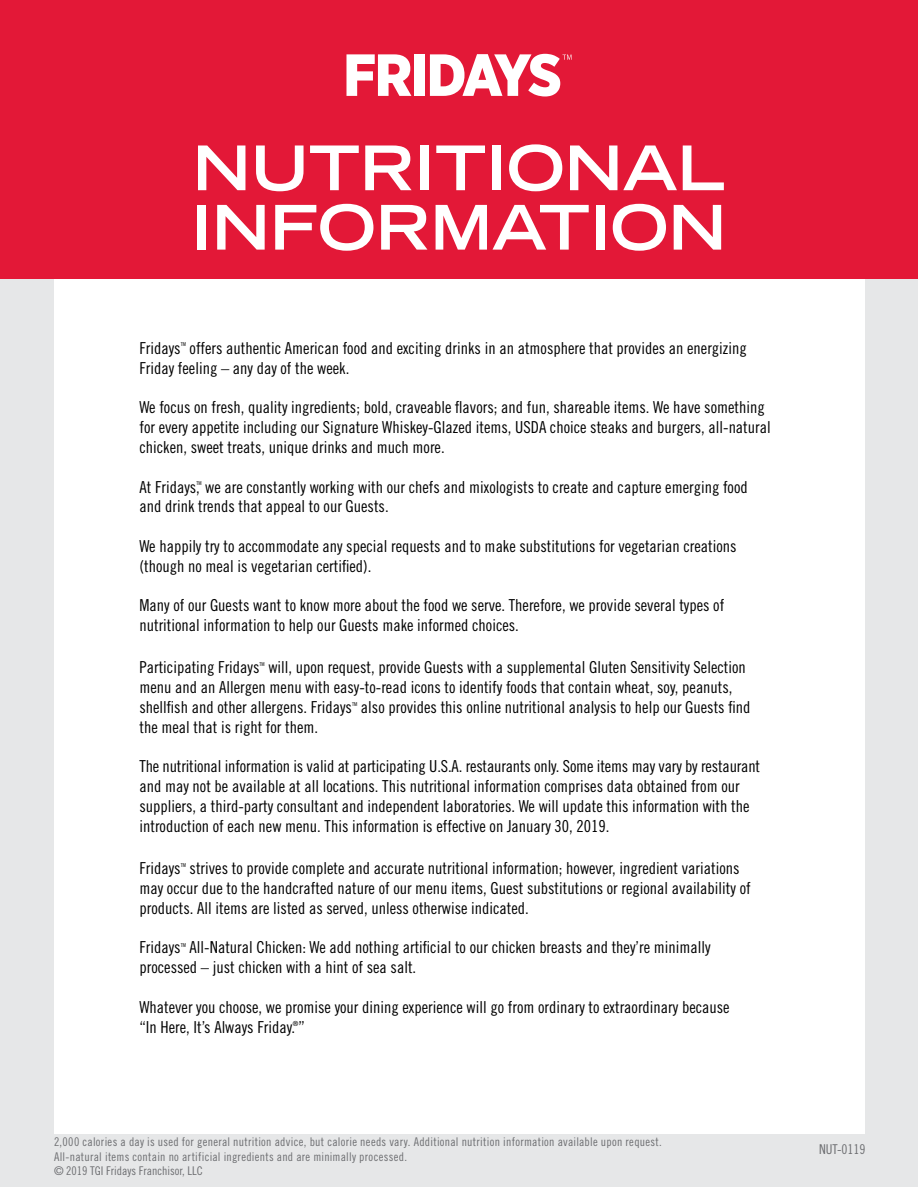
<style>
.page{position:relative;width:918px;height:1188px;background:#fff}
.page>*{position:absolute;margin:0;border:0;box-sizing:border-box;transform-origin:0 0}
.t1{font:700 expanded 61.5px/59.4px "Trade Gothic LT Std";color:#fff}
.t2{font:16.5px/19.8px "Trade Gothic LT Std Cn 18";color:#000}
.t3{font:13.5px "Trade Gothic LT Std Cn 18";color:#6d6e71}
.t4{font:12px/14.2px "Trade Gothic LT Std Cn 18";letter-spacing:.025em;color:#6d6e71}
.t5{font:7.05px "Trade Gothic LT Std Cn 18";color:#000}
.t6{font:5.25px "Trade Gothic LT Std Cn 18";color:#000}
</style>
<div class="page">
<div style="left:0;top:1135px;width:917px;height:52px;background:#e6e7e8"></div>
<div style="left:0;top:0;width:54px;height:1136px;background:#e6e7e8"></div>
<div style="left:866px;top:0;width:52px;height:1136px;background:#e6e7e8"></div>
<div style="left:0;top:0;width:918px;height:279px;background:#e31837"></div>
<svg style="left:347px;top:54px;width:64px;height:42px"></svg>
<div style="left:414px;top:54px;width:11px;height:42px;background:#fff"></div>
<svg style="left:430px;top:54px;width:141px;height:43px"></svg>
<h1 class="t1" style="left:191px;top:137px;width:536px">NUTRITIONAL<br>INFORMATION</h1>
<p class="t2" style="left:140px;top:338px;width:609px;text-indent:50px">offers authentic American food and exciting drinks in an atmosphere that provides an energizing<br>Friday feeling – any day of the week.</p>
<p class="t2" style="left:140px;top:397px;width:633px">We focus on fresh, quality ingredients; bold, craveable flavors; and fun, shareable items. We have something for every appetite including our Signature Whiskey-Glazed items, USDA choice steaks and burgers, all-natural chicken, sweet treats, unique drinks and much more.</p>
<p class="t2" style="left:140px;top:477px;width:610px">At Fridays, we are constantly working with our chefs and mixologists to create and capture emerging food</p>
<p class="t2" style="left:140px;top:338px;width:43px">Fridays</p>
<p class="t6" style="left:181px;top:341px;width:7px">TM</p>
<p class="t6" style="left:196px;top:480px;width:7px">TM</p>
<p class="t2" style="left:140px;top:496px;width:251px">and drink trends that appeal to our Guests.</p>
<p class="t2" style="left:140px;top:536px;width:599px">We happily try to accommodate any special requests and to make substitutions for vegetarian creations (though no meal is vegetarian certified).</p>
<p class="t2" style="left:140px;top:595px;width:586px">Many of our Guests want to know more about the food we serve. Therefore, we provide several types of nutritional information to help our Guests make informed choices.</p>
<p class="t2" style="left:140px;top:657px;width:122px">Participating Fridays</p>
<p class="t6" style="left:260px;top:661px;width:7px">TM</p>
<p class="t2" style="left:139px;top:657px;width:608px;text-indent:129px">will, upon request, provide Guests with a supplemental Gluten Sensitivity Selection menu and an Allergen menu with easy-to-read icons to identify foods that contain wheat, soy, peanuts, shellfish and other allergens. Fridays</p>
<p class="t6" style="left:352px;top:701px;width:7px">TM</p>
<p class="t2" style="left:361px;top:697px;width:391px">also provides this online nutritional analysis to help our Guests find</p>
<p class="t2" style="left:139px;top:717px;width:180px">the meal that is right for them.</p>
<p class="t2" style="left:139px;top:756px;width:622px">The nutritional information is valid at participating U.S.A. restaurants only. Some items may vary by restaurant and may not be available at all locations. This nutritional information comprises data obtained from our suppliers, a third-party consultant and independent laboratories. We will update this information with the introduction of each new menu. This information is effective on January 30, 2019.</p>
<p class="t2" style="left:139px;top:858px;width:43px">Fridays</p>
<p class="t6" style="left:181px;top:862px;width:7px">TM</p>
<p class="t2" style="left:140px;top:858px;width:613px;text-indent:50px">strives to provide complete and accurate nutritional information; however, ingredient variations may occur due to the handcrafted nature of our menu items, Guest substitutions or regional availability of products. All items are listed as served, unless otherwise indicated.</p>
<p class="t2" style="left:140px;top:937px;width:43px">Fridays</p>
<p class="t6" style="left:181px;top:942px;width:7px">TM</p>
<p class="t2" style="left:140px;top:937px;width:573px;text-indent:50px">All-Natural Chicken: We add nothing artificial to our chicken breasts and they’re minimally processed – just chicken with a hint of sea salt.</p>
<p class="t2" style="left:140px;top:997px;width:592px">Whatever you choose, we promise your dining experience will go from ordinary to extraordinary because “In Here, It’s Always Friday. ”</p>
<p class="t5" style="left:293px;top:1019px;width:7px">®</p>
<p class="t4" style="left:54px;top:1135px;width:609px">2,000 calories a day is used for general nutrition advice, but calorie needs vary. Additional nutrition information available upon request.<br>All-natural items contain no artificial ingredients and are minimally processed.<br>© 2019 TGI Fridays Franchisor, LLC</p>
<p class="t3" style="left:819px;top:1141px;width:48px">NUT-0119</p>
</div>
